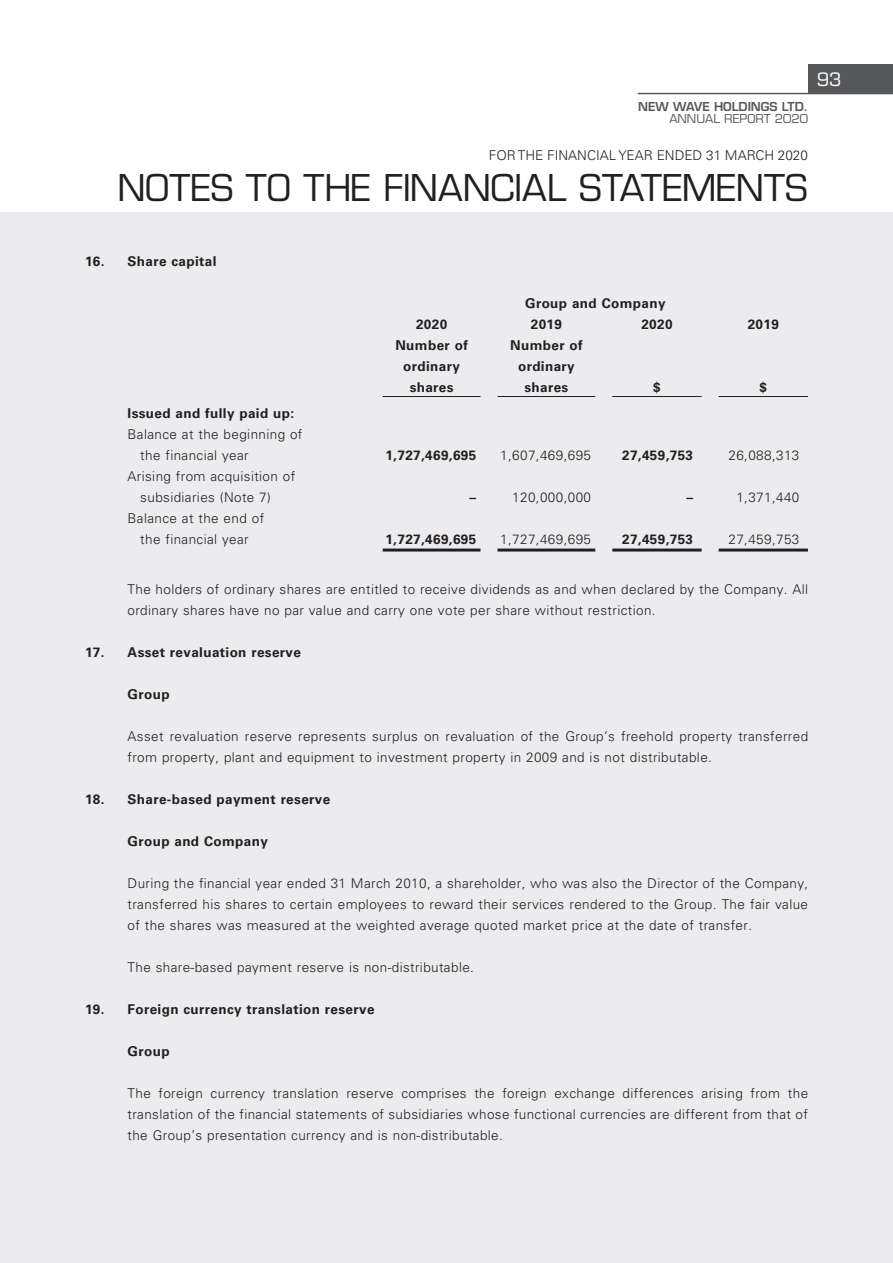
<style>
.page{position:relative;width:893px;height:1263px;background:#fff}
.page>*{position:absolute;margin:0;border:0;box-sizing:border-box;transform-origin:0 0}
.t1{font:36px "Eurostile LT Std";letter-spacing:-.005em;color:#231f20}
.t2{font:18px "Eurostile LT Std";color:#fff}
._00_E_Body_Text{font:300 13.5px/21px "Univers LT Std";letter-spacing:.03em;color:#231f20}
._50_E_Table_Text{font:300 13.5px/21px "Univers LT Std";letter-spacing:.03em;color:#231f20}
._50_E_Table_Text-2{font:700 13.5px "Univers LT Std";letter-spacing:.03em;color:#231f20}
._01_E_Heading_Body{font:700 13.5px "Univers LT Std";letter-spacing:.03em;color:#231f20}
._00_E_Body_Text-2{font:300 13.5px "Univers LT Std";color:#231f20}
._02_E_Subheading_Bod{font:700 13.5px "Univers LT Std";letter-spacing:.03em;color:#231f20}
.t3{font:600 12px "Eurostile LT Std";color:#57585a}
.t4{font:12px "Eurostile LT Std";color:#57585a}
</style>
<div class="page">
<div style="left:0;top:213px;width:893px;height:1050px;background:#ececee"></div>
<hr style="left:383px;top:396px;width:97px;height:1px;background:#231f20">
<hr style="left:497px;top:396px;width:98px;height:1px;background:#231f20">
<hr style="left:612px;top:396px;width:90px;height:1px;background:#231f20">
<hr style="left:719px;top:396px;width:89px;height:1px;background:#231f20">
<hr style="left:383px;top:548px;width:97px;height:3px;background:#231f20">
<hr style="left:497px;top:548px;width:98px;height:3px;background:#231f20">
<hr style="left:612px;top:548px;width:90px;height:3px;background:#231f20">
<hr style="left:719px;top:548px;width:89px;height:3px;background:#231f20">
<div style="left:808px;top:64px;width:85px;height:30px;background:#57585a"></div>
<hr style="left:638px;top:93px;width:255px;height:1px;background:#57585a">
<p class="t3" style="left:638px;top:99px;width:171px">NEW WAVE HOLDINGS LTD.</p>
<p class="t4" style="left:669px;top:111px;width:140px">ANNUAL REPORT 2020</p>
<h2 class="t2" style="left:817px;top:69px;width:26px">93</h2>
<p class="_00_E_Body_Text-2" style="left:489px;top:147px;width:321px">FOR THE FINANCIAL YEAR ENDED 31 MARCH 2020</p>
<h1 class="t1" style="left:118px;top:166px;width:692px">NOTES TO THE FINANCIAL STATEMENTS</h1>
<p class="_01_E_Heading_Body" style="left:85px;top:254px;width:133px">16. Share capital</p>
<p class="_50_E_Table_Text-2" style="left:128px;top:405px;width:168px">Issued and fully paid up:</p>
<p class="_50_E_Table_Text" style="left:140px;top:424px;width:164px;text-indent:-13px">Balance at the beginning of the financial year</p>
<p class="_50_E_Table_Text" style="left:140px;top:466px;width:156px;text-indent:-13px">Arising from acquisition of subsidiaries (Note 7)</p>
<p class="_50_E_Table_Text-2" style="left:525px;top:296px;width:142px">Group and Company</p>
<p class="_50_E_Table_Text-2" style="left:416px;top:317px;width:33px">2020</p>
<p class="_50_E_Table_Text-2" style="left:531px;top:317px;width:33px">2019</p>
<p class="_50_E_Table_Text-2" style="left:641px;top:317px;width:33px">2020</p>
<p class="_50_E_Table_Text-2" style="left:748px;top:317px;width:33px">2019</p>
<p class="_50_E_Table_Text-2" style="left:395px;top:338px;width:74px">Number of</p>
<p class="_50_E_Table_Text-2" style="left:403px;top:359px;width:58px">ordinary</p>
<p class="_50_E_Table_Text-2" style="left:410px;top:380px;width:45px">shares</p>
<p class="_50_E_Table_Text-2" style="left:510px;top:338px;width:74px">Number of</p>
<p class="_50_E_Table_Text-2" style="left:518px;top:359px;width:58px">ordinary</p>
<p class="_50_E_Table_Text-2" style="left:524px;top:380px;width:45px">shares</p>
<p class="_50_E_Table_Text-2" style="left:653px;top:380px;width:9px">$</p>
<p class="_50_E_Table_Text-2" style="left:759px;top:380px;width:9px">$</p>
<p class="_50_E_Table_Text-2" style="left:385px;top:447px;width:92px">1,727,469,695</p>
<p class="_50_E_Table_Text" style="left:500px;top:445px;width:92px">1,607,469,695</p>
<p class="_50_E_Table_Text-2" style="left:622px;top:447px;width:72px">27,459,753</p>
<p class="_50_E_Table_Text" style="left:728px;top:445px;width:72px">26,088,313</p>
<p class="_50_E_Table_Text-2" style="left:469px;top:489px;width:8px">–</p>
<p class="_50_E_Table_Text" style="left:512px;top:487px;width:80px">120,000,000</p>
<p class="_50_E_Table_Text-2" style="left:686px;top:489px;width:8px">–</p>
<p class="_50_E_Table_Text" style="left:736px;top:487px;width:65px">1,371,440</p>
<p class="_50_E_Table_Text" style="left:128px;top:508px;width:138px;text-align:center">Balance at the end of the financial year</p>
<p class="_50_E_Table_Text-2" style="left:385px;top:531px;width:92px">1,727,469,695</p>
<p class="_50_E_Table_Text" style="left:500px;top:529px;width:92px">1,727,469,695</p>
<p class="_50_E_Table_Text-2" style="left:622px;top:531px;width:72px">27,459,753</p>
<p class="_50_E_Table_Text" style="left:728px;top:529px;width:72px">27,459,753</p>
<p class="_00_E_Body_Text" style="left:128px;top:578px;width:682px">The holders of ordinary shares are entitled to receive dividends as and when declared by the Company. All ordinary shares have no par value and carry one vote per share without restriction.</p>
<p class="_01_E_Heading_Body" style="left:85px;top:644px;width:217px">17. Asset revaluation reserve</p>
<p class="_02_E_Subheading_Bod" style="left:128px;top:686px;width:44px">Group</p>
<p class="_00_E_Body_Text" style="left:128px;top:725px;width:682px">Asset revaluation reserve represents surplus on revaluation of the Group’s freehold property transferred from property, plant and equipment to investment property in 2009 and is not distributable.</p>
<p class="_01_E_Heading_Body" style="left:85px;top:791px;width:247px">18. Share-based payment reserve</p>
<p class="_02_E_Subheading_Bod" style="left:128px;top:833px;width:142px">Group and Company</p>
<p class="_00_E_Body_Text" style="left:128px;top:872px;width:682px;text-align:justify">During the financial year ended 31 March 2010, a shareholder, who was also the Director of the Company, transferred his shares to certain employees to reward their services rendered to the Group. The fair value of the shares was measured at the weighted average quoted market price at the date of transfer.</p>
<p class="_00_E_Body_Text" style="left:128px;top:956px;width:348px">The share-based payment reserve is non-distributable.</p>
<p class="_01_E_Heading_Body" style="left:85px;top:1001px;width:291px">19. Foreign currency translation reserve</p>
<p class="_02_E_Subheading_Bod" style="left:128px;top:1043px;width:44px">Group</p>
<p class="_00_E_Body_Text" style="left:128px;top:1082px;width:682px;text-align:justify">The foreign currency translation reserve comprises the foreign exchange differences arising from the translation of the financial statements of subsidiaries whose functional currencies are different from that of the Group’s presentation currency and is non-distributable.</p>
</div>
